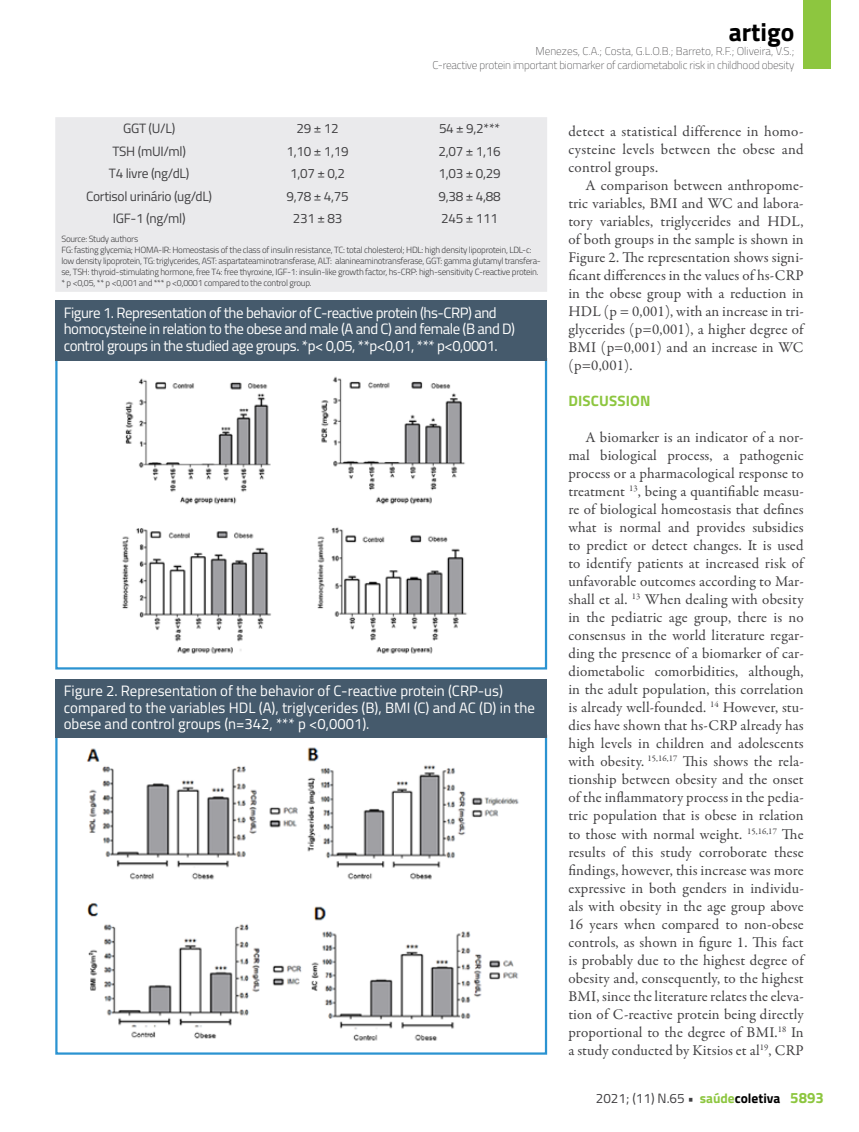
<style>
.page{position:relative;width:859px;height:1132px;background:#fff}
.page>*{position:absolute;margin:0;border:0;box-sizing:border-box;transform-origin:0 0}
.t1{font:700 25.5px "Titillium";color:#000}
.t2{font:15px/18px "Garamond Premr Pro";letter-spacing:.01em;color:#414042;text-align:justify}
.t3{font:15px/16.5px "Titillium";letter-spacing:-.03em;color:#fff}
.t4{font:15px/16.5px "Titillium";color:#fff}
.t5{font:700 15px "Titillium";letter-spacing:.01em;color:#8dc63f}
.t6{font:13.5px "Titillium";letter-spacing:-.02em;color:#414042}
.t7{font:100 11.25px/13.5px "Titillium";letter-spacing:-.02em;color:#414042;text-align:right}
.t8{font:300 9px/10.8px "Titillium";letter-spacing:-.03em;color:#414042}
.s1{font-weight:700}
.s2{font-weight:700;color:#8dc63f}
.s3{font-weight:700;color:#000}
.s4{font-weight:700;font-size:15px;color:#8dc63f}
</style>
<div class="page">
<div style="left:804px;top:0;width:27px;height:69px;background:#8dc63f"></div>
<div style="left:55px;top:117px;width:492px;height:175px;background:#eaeaec"></div>
<div style="left:55px;top:358px;width:492px;height:311px;border:2px solid #2b93d1"></div>
<div style="left:55px;top:300px;width:492px;height:60px;background:#455a6c"></div>
<img style="left:122px;top:376px;width:345px;height:278px">
<div style="left:55px;top:734px;width:492px;height:320px;border:2px solid #2b93d1"></div>
<div style="left:55px;top:678px;width:492px;height:59px;background:#455a6c"></div>
<img style="left:87px;top:747px;width:432px;height:294px">
<h1 class="t1" style="left:729px;top:12px;width:67px">artigo</h1>
<p class="t7" style="left:432px;top:44px;width:363px">Menezes, C.A.; Costa, G.L.O.B.; Barreto, R.F.; Oliveira, V.S.;<br>C-reactive protein important biomarker of cardiometabolic risk in childhood obesity</p>
<p class="t6" style="left:123px;top:119px;width:54px">GGT (U/L)</p>
<p class="t6" style="left:296px;top:119px;width:44px">29 ± 12</p>
<p class="t6" style="left:439px;top:119px;width:63px">54 ± 9,2***</p>
<p class="t6" style="left:112px;top:141px;width:75px">TSH (mUI/ml)</p>
<p class="t6" style="left:286px;top:141px;width:64px">1,10 ± 1,19</p>
<p class="t6" style="left:438px;top:141px;width:64px">2,07 ± 1,16</p>
<p class="t6" style="left:109px;top:164px;width:82px">T4 livre (ng/dL)</p>
<p class="t6" style="left:290px;top:164px;width:56px">1,07 ± 0,2</p>
<p class="t6" style="left:438px;top:164px;width:64px">1,03 ± 0,29</p>
<p class="t6" style="left:86px;top:186px;width:128px">Cortisol urinário (ug/dL)</p>
<p class="t6" style="left:286px;top:186px;width:64px">9,78 ± 4,75</p>
<p class="t6" style="left:438px;top:186px;width:64px">9,38 ± 4,88</p>
<p class="t6" style="left:113px;top:209px;width:74px">IGF-1 (ng/ml)</p>
<p class="t6" style="left:293px;top:209px;width:51px">231 ± 83</p>
<p class="t6" style="left:441px;top:209px;width:58px">245 ± 111</p>
<p class="t8" style="left:61px;top:233px;width:481px">Source: Study authors<br>FG: fasting glycemia; HOMA-IR: Homeostasis of the class of insulin resistance, TC: total cholesterol; HDL: high density lipoprotein, LDL-c: low density lipoprotein, TG: triglycerides, AST: aspartateaminotransferase, ALT: alanineaminotransferase, GGT: gamma glutamyl transfera&shy;se, TSH: thyroid-stimulating hormone, free T4: free thyroxine, IGF-1: insulin-like growth factor, hs-CRP: high-sensitivity C-reactive protein. * p &lt;0,05, ** p &lt;0,001 and *** p &lt;0,0001 compared to the control group.</p>
<p class="t3" style="left:64px;top:303px;width:453px">Figure 1. Representation of the behavior of C-reactive protein (hs-CRP) and homocysteine in relation to the obese and male (A and C) and female (B and D) control groups in the studied age groups. *p&lt; 0,05, **p&lt;0,01, *** p&lt;0,0001.</p>
<p class="t4" style="left:64px;top:681px;width:473px">Figure 2. Representation of the behavior of C-reactive protein (CRP-us) compared to the variables HDL (A), triglycerides (B), BMI (C) and AC (D) in the obese and control groups (n=342, *** p &lt;0,0001).</p>
<p class="t2" style="left:568px;top:122px;width:237px">detect a statistical difference in homo&shy;cysteine levels between the obese and control groups.</p>
<p class="t2" style="left:568px;top:176px;width:237px;text-indent:17px">A comparison between anthropome&shy;tric variables, BMI and WC and labora&shy;tory variables, triglycerides and HDL, of both groups in the sample is shown in Figure 2. The representation shows signi&shy;ficant differences in the values of hs-CRP in the obese group with a reduction in HDL (p = 0,001), with an increase in tri&shy;glycerides (p=0,001), a higher degree of BMI (p=0,001) and an increase in WC (p=0,001).</p>
<p class="t5" style="left:568px;top:389px;width:84px">DISCUSSION</p>
<p class="t2" style="left:568px;top:428px;width:237px;text-indent:17px">A biomarker is an indicator of a nor&shy;mal biological process, a pathogenic process or a pharmacological response to treatment <sup>13</sup>, being a quantifiable measu&shy;re of biological homeostasis that defines what is normal and provides subsidies to predict or detect changes. It is used to identify patients at increased risk of unfavorable outcomes according to Mar&shy;shall et al. <sup>13</sup> When dealing with obesity in the pediatric age group, there is no consensus in the world literature regar&shy;ding the presence of a biomarker of car&shy;diometabolic comorbidities, although, in the adult population, this correlation is already well-founded. <sup>14</sup> However, stu&shy;dies have shown that hs-CRP already has high levels in children and adolescents with obesity. <sup>15,16,17</sup> This shows the rela&shy;tionship between obesity and the onset of the inflammatory process in the pedia&shy;tric population that is obese in relation to those with normal weight. <sup>15,16,17</sup> The results of this study corroborate these findings, however, this increase was more expressive in both genders in individu&shy;als with obesity in the age group above 16 years when compared to non-obese controls, as shown in figure 1. This fact is probably due to the highest degree of obesity and, consequently, to the highest BMI, since the literature relates the eleva&shy;tion of C-reactive protein being directly proportional to the degree of BMI.<sup>18</sup> In a study conducted by Kitsios et al<sup>19</sup>, CRP</p>
<p class="t6" style="left:596px;top:1087px;width:230px">2021; (11) N.65 <span class="s1">•</span> <span class="s2">saúde</span><span class="s3">coletiva</span> <span class="s4">5893</span></p>
</div>
